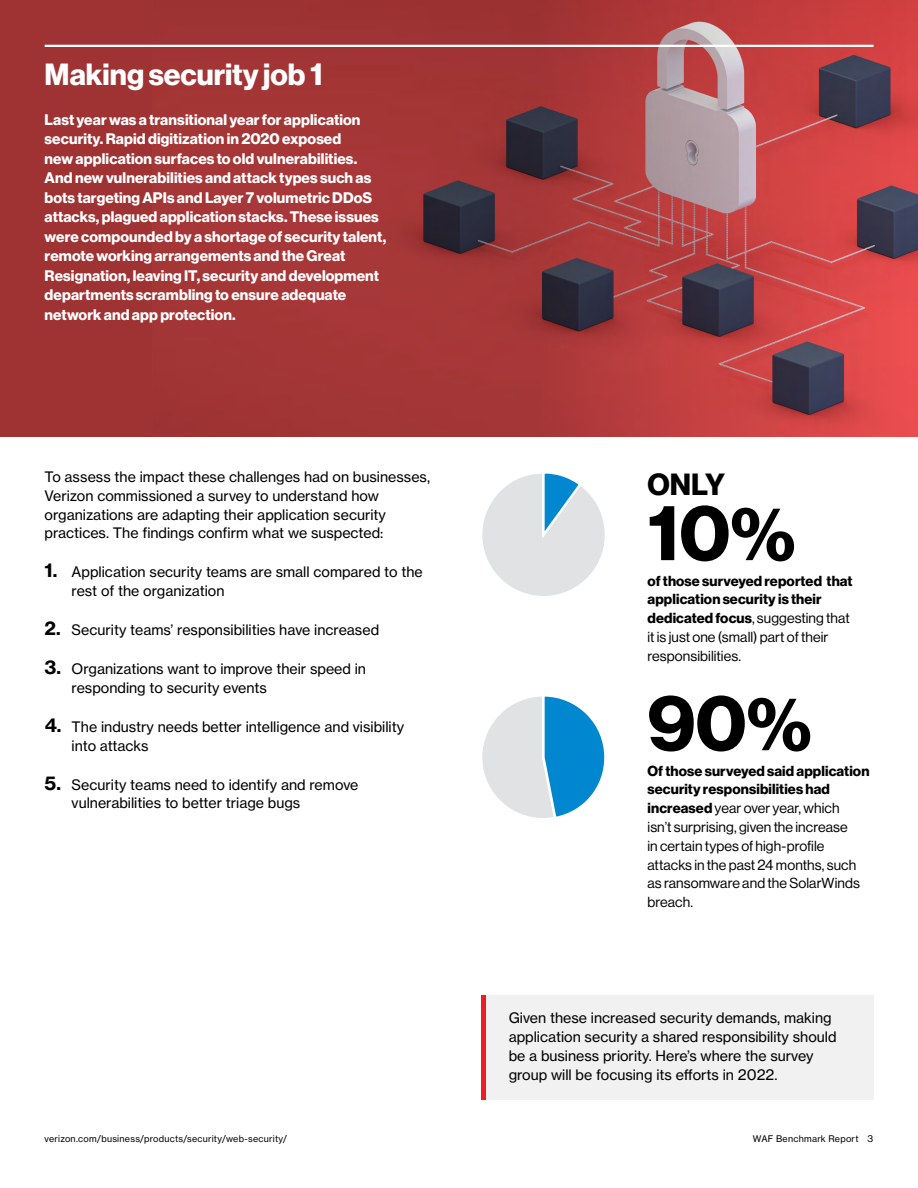
<style>
.page{position:relative;width:918px;height:1188px;background:#fff}
.page>*{position:absolute;margin:0;border:0;box-sizing:border-box;transform-origin:0 0}
.t1{font:700 75px "Verizon NHGDS";color:#000}
.t2{font:700 30px "Verizon NHGDS";color:#fff}
.t3{font:700 30px "Verizon NHGDS";color:#000}
.t4{font:700 15px/19.5px "Verizon NHGDS";letter-spacing:.01em;color:#fff}
.t5{font:14.25px/18.8px "Verizon NHGTX";color:#000}
.t6{font:14.25px/18.8px "Verizon NHGDS";letter-spacing:.005em;color:#000}
.t7{font:700 14.25px/18.8px "Verizon NHGDS";letter-spacing:.01em;color:#000}
.t8{font:9px "Verizon NHGTX";letter-spacing:.03em;color:#000}
.s1{font-weight:700;font-size:18px}
.s2{font-weight:400}
.s3{font-weight:700}
</style>
<div class="page">
<svg style="left:0;top:0;width:918px;height:437px;background:#a53d3f"></svg>
<hr style="left:45px;top:45px;width:829px;height:2px;background:#fff">
<div style="left:481px;top:995px;width:392px;height:104px;background:#f1f1f2"></div>
<div style="left:481px;top:995px;width:5px;height:104px;background:#ed1d24"></div>
<svg style="left:482px;top:473px;width:123px;height:123px"></svg>
<svg style="left:482px;top:696px;width:123px;height:122px"></svg>
<h2 class="t2" style="left:45px;top:57px;width:280px">Making security job 1</h2>
<p class="t4" style="left:45px;top:109px;width:343px">Last year was a transitional year for application security. Rapid digitization in 2020 exposed<br>new application surfaces to old vulnerabilities.<br>And new vulnerabilities and attack types such as bots targeting APIs and Layer 7 volumetric DDoS attacks, plagued application stacks. These issues were compounded by a shortage of security talent, remote working arrangements and the Great Resignation, leaving IT, security and development departments scrambling to ensure adequate network and app protection.</p>
<p class="t5" style="left:45px;top:467px;width:387px">To assess the impact these challenges had on businesses, Verizon commissioned a survey to understand how organizations are adapting their application security practices. The findings confirm what we suspected:</p>
<p class="t5" style="left:72px;top:562px;width:353px;text-indent:-27px"><span class="s1">1.</span> Application security teams are small compared to the rest of the organization</p>
<p class="t5" style="left:45px;top:620px;width:336px"><span class="s1">2.</span> Security teams’ responsibilities have increased</p>
<p class="t5" style="left:72px;top:659px;width:296px;text-indent:-27px"><span class="s1">3.</span> Organizations want to improve their speed in responding to security events</p>
<p class="t5" style="left:72px;top:717px;width:334px;text-indent:-27px"><span class="s1">4.</span> The industry needs better intelligence and visibility into attacks</p>
<p class="t5" style="left:72px;top:775px;width:288px;text-indent:-27px"><span class="s1">5.</span> Security teams need to identify and remove vulnerabilities to better triage bugs</p>
<h2 class="t3" style="left:648px;top:467px;width:79px">ONLY</h2>
<h1 class="t1" style="left:648px;top:490px;width:149px">10%</h1>
<p class="t7" style="left:648px;top:571px;width:207px">of those surveyed reported that application security is their dedicated focus<span class="s2">, suggesting that it is just one (small) part of their responsibilities.</span></p>
<h1 class="t1" style="left:648px;top:680px;width:166px">90%</h1>
<p class="t6" style="left:648px;top:761px;width:223px"><span class="s3">Of those surveyed said application security responsibilities had increased</span> year over year, which<br>isn’t surprising, given the increase<br>in certain types of high-profile attacks in the past 24 months, such as ransomware and the SolarWinds breach.</p>
<p class="t5" style="left:509px;top:1008px;width:329px">Given these increased security demands, making application security a shared responsibility should be a business priority. Here’s where the survey group will be focusing its efforts in 2022.</p>
<p class="t8" style="left:45px;top:1133px;width:244px">verizon.com/business/products/security/web-security/</p>
<p class="t8" style="left:753px;top:1133px;width:122px">WAF Benchmark Report 3</p>
</div>
